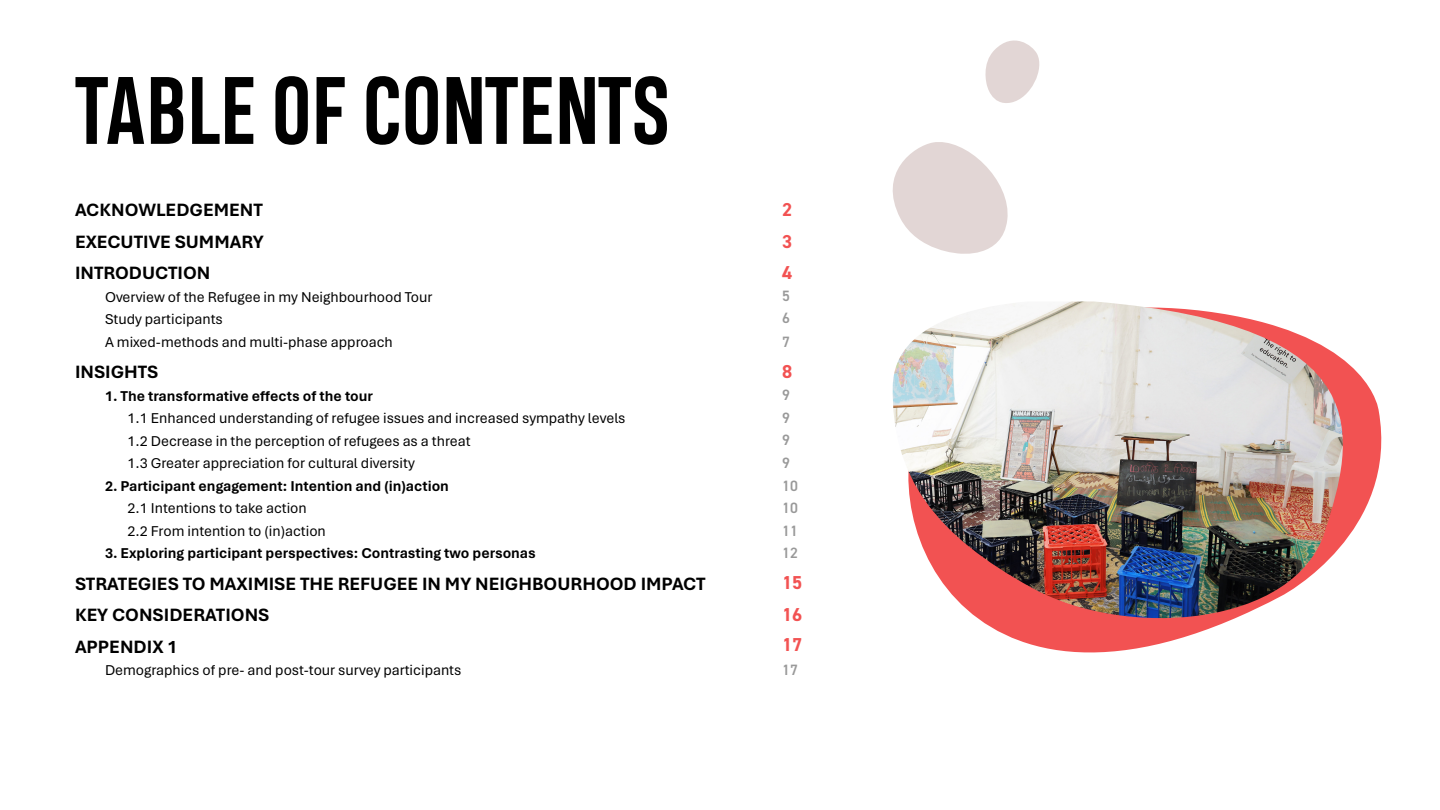
<style>
.page{position:relative;width:1440px;height:810px;background:#fff}
.page>*{position:absolute;margin:0;border:0;box-sizing:border-box;transform-origin:0 0}
.t1{font:700 90px "Heading Pro Trial";color:#000}
.t2{font:700 18.75px "Aptos";color:#000}
.t3{font:700 18.75px "DIN2014";color:#f25252}
.t4{font:15px "Aptos";color:#000}
.t5{font:700 15px "Aptos";color:#000}
.t6{font:600 15px "DIN2014";color:#999}
</style>
<div class="page">
<svg style="left:1018px;top:301px;width:364px;height:352px"></svg>
<img style="left:892px;top:302px;width:469px;height:338px">
<svg style="left:892px;top:142px;width:116px;height:112px"></svg>
<svg style="left:985px;top:40px;width:55px;height:63px"></svg>
<p class="t1" style="left:75px;top:56px;width:596px">TABLE OF CONTENTS</p>
<p class="t2" style="left:75px;top:197px;width:189px">ACKNOWLEDGEMENT</p>
<p class="t2" style="left:75px;top:229px;width:190px">EXECUTIVE SUMMARY</p>
<p class="t2" style="left:75px;top:260px;width:137px">INTRODUCTION</p>
<p class="t4" style="left:105px;top:286px;width:329px">Overview of the Refugee in my Neighbourhood Tour</p>
<p class="t4" style="left:105px;top:309px;width:119px">Study participants</p>
<p class="t4" style="left:105px;top:331px;width:289px">A mixed-methods and multi-phase approach</p>
<p class="t2" style="left:75px;top:359px;width:85px">INSIGHTS</p>
<p class="t5" style="left:105px;top:385px;width:270px">1. The transformative effects of the tour</p>
<p class="t4" style="left:128px;top:408px;width:500px">1.1 Enhanced understanding of refugee issues and increased sympathy levels</p>
<p class="t4" style="left:128px;top:430px;width:345px">1.2 Decrease in the perception of refugees as a threat</p>
<p class="t4" style="left:128px;top:453px;width:289px">1.3 Greater appreciation for cultural diversity</p>
<p class="t5" style="left:105px;top:475px;width:345px">2. Participant engagement: Intention and (in)action</p>
<p class="t4" style="left:128px;top:498px;width:181px">2.1 Intentions to take action</p>
<p class="t4" style="left:128px;top:520px;width:200px">2.2 From intention to (in)action</p>
<p class="t5" style="left:105px;top:543px;width:433px">3. Exploring participant perspectives: Contrasting two personas</p>
<p class="t2" style="left:75px;top:571px;width:632px">STRATEGIES TO MAXIMISE THE REFUGEE IN MY NEIGHBOURHOOD IMPACT</p>
<p class="t2" style="left:75px;top:602px;width:196px">KEY CONSIDERATIONS</p>
<p class="t2" style="left:75px;top:634px;width:104px">APPENDIX 1</p>
<p class="t4" style="left:105px;top:660px;width:358px">Demographics of pre- and post-tour survey participants</p>
<p class="t3" style="left:782px;top:197px;width:12px">2</p>
<p class="t3" style="left:782px;top:229px;width:12px">3</p>
<p class="t3" style="left:782px;top:260px;width:12px">4</p>
<p class="t6" style="left:782px;top:286px;width:9px">5</p>
<p class="t6" style="left:782px;top:308px;width:9px">6</p>
<p class="t6" style="left:782px;top:332px;width:9px">7</p>
<p class="t3" style="left:782px;top:359px;width:12px">8</p>
<p class="t6" style="left:782px;top:385px;width:9px">9</p>
<p class="t6" style="left:782px;top:408px;width:9px">9</p>
<p class="t6" style="left:782px;top:430px;width:9px">9</p>
<p class="t6" style="left:782px;top:453px;width:9px">9</p>
<p class="t6" style="left:782px;top:475px;width:17px">10</p>
<p class="t6" style="left:782px;top:498px;width:17px">10</p>
<p class="t6" style="left:782px;top:521px;width:17px">11</p>
<p class="t6" style="left:782px;top:543px;width:17px">12</p>
<p class="t3" style="left:782px;top:570px;width:22px">15</p>
<p class="t3" style="left:782px;top:602px;width:22px">16</p>
<p class="t3" style="left:782px;top:633px;width:22px">17</p>
<p class="t6" style="left:782px;top:660px;width:17px">17</p>
</div>
